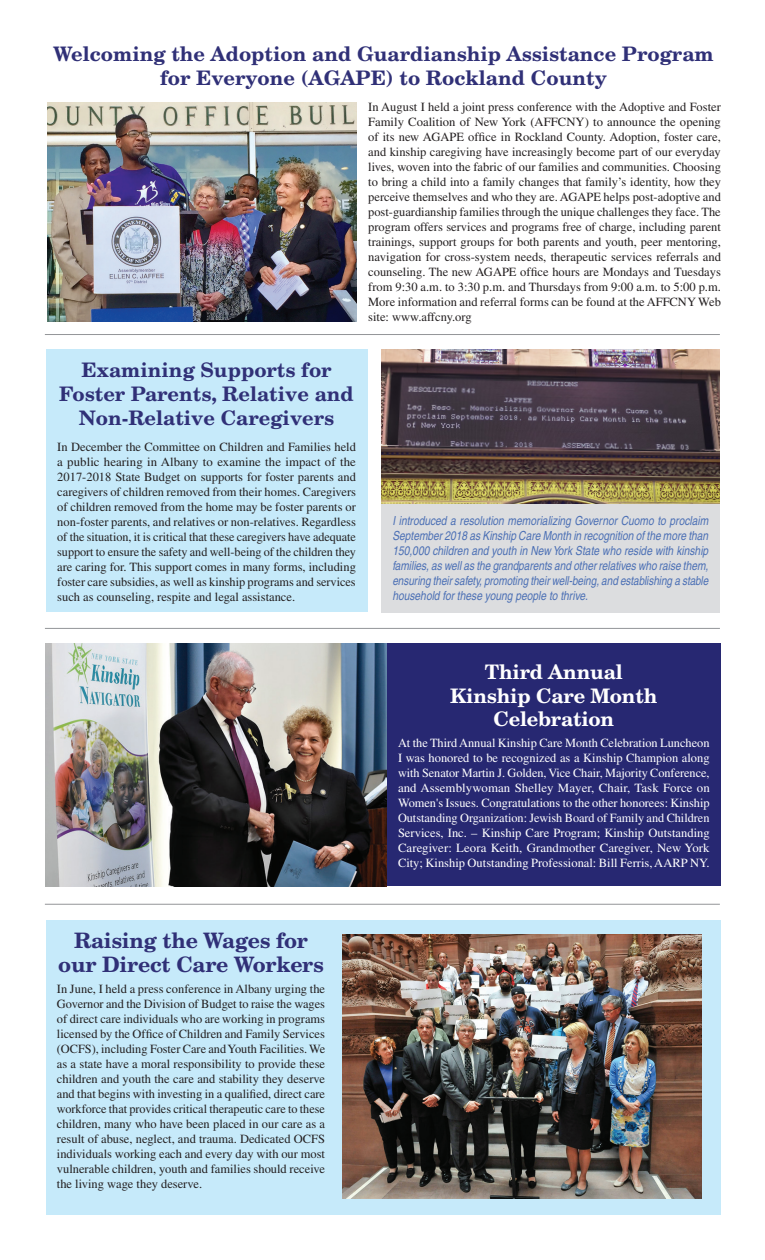
<style>
.page{position:relative;width:765px;height:1260px;background:#fff}
.page>*{position:absolute;margin:0;border:0;box-sizing:border-box;transform-origin:0 0}
.Title_A{font:700 21.25px/23.8px "New Century Schlbk";letter-spacing:-.01em;color:#303077;text-align:center}
.Title_A-2{font:700 20px/23.8px "New Century Schlbk";color:#303077;text-align:center}
.Title_A-3{font:700 20px/23.8px "New Century Schlbk";letter-spacing:-.01em;color:#fff;text-align:center}
.Body_text{font:12.5px/15px "Times";color:#231f20;text-align:justify}
.Body_text-2{font:12.5px/15px "Times";color:#fff;text-align:justify}
.Title_A-4{font:italic condensed 12.5px/15px "Helvetica";color:#4c70b5;text-align:justify}
</style>
<div class="page">
<div style="left:46px;top:920px;width:675px;height:295px;background:#c6eafa"></div>
<img style="left:47px;top:103px;width:310px;height:219px">
<img style="left:342px;top:934px;width:360px;height:265px">
<div style="left:46px;top:350px;width:321px;height:262px;background:#c6eafa"></div>
<hr style="left:45px;top:334px;width:675px;height:1px;background:#939598">
<hr style="left:45px;top:628px;width:675px;height:1px;background:#939598">
<hr style="left:45px;top:904px;width:675px;height:1px;background:#939598">
<div style="left:381px;top:644px;width:340px;height:242px;background:#272872"></div>
<img style="left:381px;top:349px;width:339px;height:155px">
<div style="left:381px;top:504px;width:339px;height:108px;background:#dcdddf"></div>
<img style="left:45px;top:644px;width:341px;height:242px">
<p class="Title_A-2" style="left:53px;top:42px;width:662px">Welcoming the Adoption and Guardianship Assistance Program for Everyone (AGAPE) to Rockland County</p>
<p class="Body_text" style="left:368px;top:99px;width:354px">In August I held a joint press conference with the Adoptive and Foster Family Coalition of New York (AFFCNY) to announce the opening of its new AGAPE office in Rockland County. Adoption, foster care, and kinship caregiving have increasingly become part of our everyday lives, woven into the fabric of our families and communities. Choosing to bring a child into a family changes that family’s identity, how they perceive themselves and who they are. AGAPE helps post-adoptive and post-guardianship families through the unique challenges they face. The program offers services and programs free of charge, including parent trainings, support groups for both parents and youth, peer mentoring, navigation for cross-system needs, therapeutic services referrals and counseling. The new AGAPE office hours are Mondays and Tuesdays from 9:30 a.m. to 3:30 p.m. and Thursdays from 9:00 a.m. to 5:00 p.m.<br>More information and referral forms can be found at the AFFCNY Web site: www.affcny.org</p>
<p class="Title_A-2" style="left:59px;top:358px;width:296px">Examining Supports for<br>Foster Parents, Relative and<br>Non-Relative Caregivers</p>
<p class="Body_text" style="left:57px;top:439px;width:300px">In December the Committee on Children and Families held a public hearing in Albany to examine the impact of the 2017-2018 State Budget on supports for foster parents and caregivers of children removed from their homes. Caregivers of children removed from the home may be foster parents or non-foster parents, and relatives or non-relatives. Regardless of the situation, it is critical that these caregivers have adequate support to ensure the safety and well-being of the children they are caring for. This support comes in many forms, including foster care subsidies, as well as kinship programs and services such as counseling, respite and legal assistance.</p>
<p class="Title_A-4" style="left:392px;top:513px;width:317px">I introduced a resolution memorializing Governor Cuomo to proclaim September 2018 as Kinship Care Month in recognition of the more than 150,000 children and youth in New York State who reside with kinship families, as well as the grandparents and other relatives who raise them, ensuring their safety, promoting their well-being, and establishing a stable household for these young people to thrive.</p>
<p class="Title_A" style="left:58px;top:929px;width:267px">Raising the Wages for our Direct Care Workers</p>
<p class="Body_text" style="left:57px;top:981px;width:270px">In June, I held a press conference in Albany urging the Governor and the Division of Budget to raise the wages of direct care individuals who are working in programs licensed by the Office of Children and Family Services (OCFS), including Foster Care and Youth Facilities. We as a state have a moral responsibility to provide these children and youth the care and stability they deserve and that begins with investing in a qualified, direct care workforce that provides critical therapeutic care to these children, many who have been placed in our care as a result of abuse, neglect, and trauma. Dedicated OCFS individuals working each and every day with our most vulnerable children, youth and families should receive the living wage they deserve.</p>
<p class="Title_A-3" style="left:450px;top:660px;width:209px">Third Annual<br>Kinship Care Month<br>Celebration</p>
<p class="Body_text-2" style="left:398px;top:735px;width:313px">At the Third Annual Kinship Care Month Celebration Luncheon I was honored to be recognized as a Kinship Champion along with Senator Martin J. Golden, Vice Chair, Majority Conference, and Assemblywoman Shelley Mayer, Chair, Task Force on Women's Issues. Congratulations to the other honorees: Kinship Outstanding Organization: Jewish Board of Family and Children Services, Inc. – Kinship Care Program; Kinship Outstanding Caregiver: Leora Keith, Grandmother Caregiver, New York City; Kinship Outstanding Professional: Bill Ferris, AARP NY.</p>
</div>
